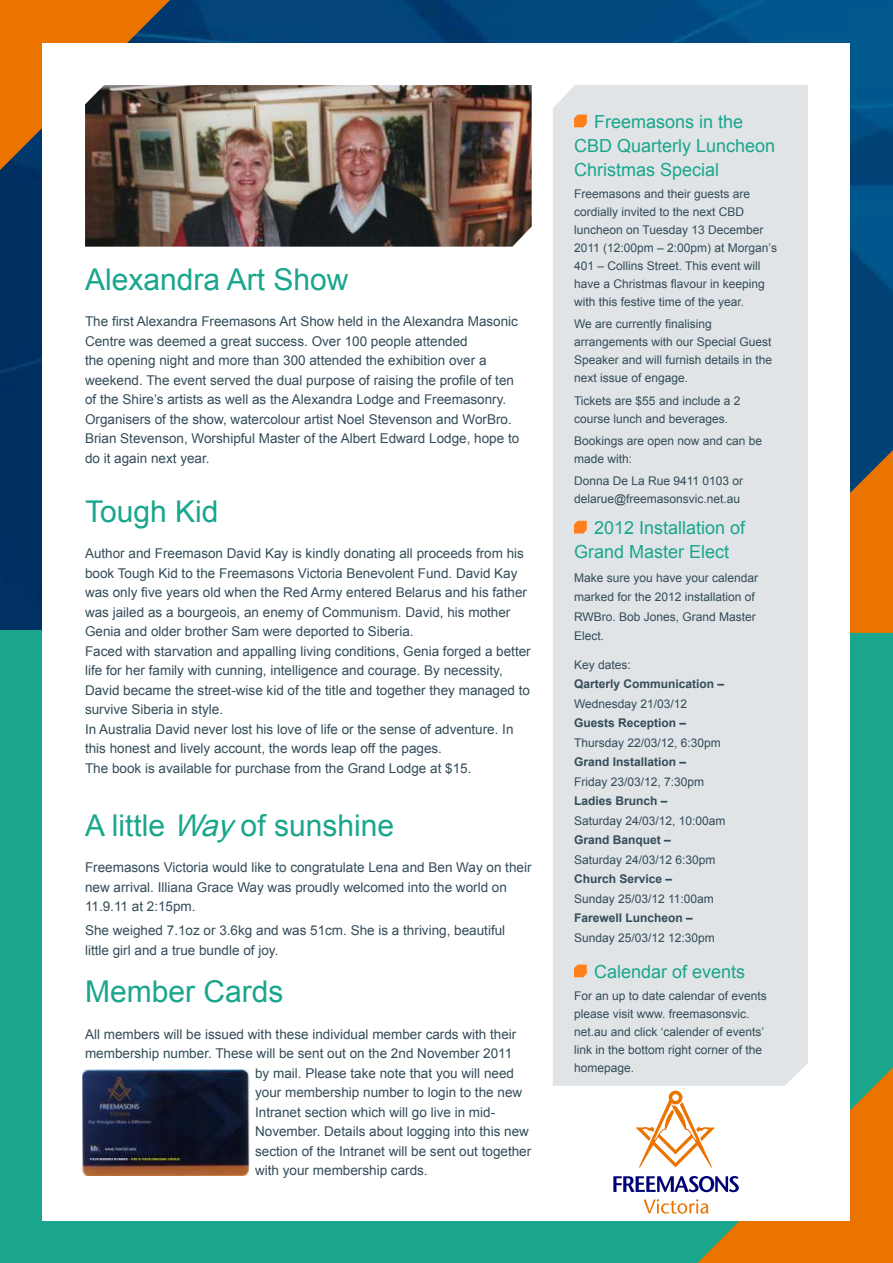
<style>
.page{position:relative;width:893px;height:1263px;background:#fff}
.page>*{position:absolute;margin:0;border:0;box-sizing:border-box;transform-origin:0 0}
.t1{font:30px "Arial";color:#19a68c}
.t2{font:18px/24px "Arial";color:#19a68c}
.t3{font:13.5px/19.5px "Arial";color:#334c59}
.t4{font:12px/18px "Arial";color:#334c59}
.t5{font:700 12px "Arial";color:#334c59}
.s1{font-style:italic}
</style>
<div class="page">
<img style="left:0;top:0;width:893px;height:631px">
<div style="left:0;top:631px;width:893px;height:632px;background:#19a68c"></div>
<svg style="left:0;top:0;width:170px;height:170px;background:#c96c12"></svg>
<svg style="left:850px;top:450px;width:43px;height:183px;background:#cf6d0d"></svg>
<div style="left:43px;top:43px;width:807px;height:1177px;background:#fff"></div>
<div style="left:553px;top:85px;width:255px;height:1001px;background:#e0e4e6"></div>
<svg style="left:574px;top:521px;width:13px;height:12px"></svg>
<svg style="left:574px;top:115px;width:13px;height:12px"></svg>
<svg style="left:574px;top:964px;width:13px;height:13px"></svg>
<svg style="left:613px;top:1067px;width:280px;height:196px"></svg>
<img style="left:85px;top:85px;width:447px;height:162px">
<img style="left:83px;top:1069px;width:166px;height:106px">
<h1 class="t1" style="left:85px;top:266px;width:265px">Alexandra Art Show</h1>
<p class="t3" style="left:85px;top:312px;width:436px">The first Alexandra Freemasons Art Show held in the Alexandra Masonic Centre was deemed a great success. Over 100 people attended<br>the opening night and more than 300 attended the exhibition over a weekend. The event served the dual purpose of raising the profile of ten of the Shire’s artists as well as the Alexandra Lodge and Freemasonry.<br>Organisers of the show, watercolour artist Noel Stevenson and WorBro.<br>Brian Stevenson, Worshipful Master of the Albert Edward Lodge, hope to do it again next year.</p>
<h1 class="t1" style="left:85px;top:498px;width:135px">Tough Kid</h1>
<p class="t3" style="left:85px;top:545px;width:447px">Author and Freemason David Kay is kindly donating all proceeds from his book Tough Kid to the Freemasons Victoria Benevolent Fund. David Kay was only five years old when the Red Army entered Belarus and his father was jailed as a bourgeois, an enemy of Communism. David, his mother Genia and older brother Sam were deported to Siberia.<br>Faced with starvation and appalling living conditions, Genia forged a better life for her family with cunning, intelligence and courage. By necessity, David became the street-wise kid of the title and together they managed to survive Siberia in style.<br>In Australia David never lost his love of life or the sense of adventure. In this honest and lively account, the words leap off the pages.<br>The book is available for purchase from the Grand Lodge at $15.</p>
<h1 class="t1" style="left:85px;top:812px;width:311px">A little <span class="s1">Way</span>of sunshine</h1>
<p class="t3" style="left:85px;top:859px;width:448px">Freemasons Victoria would like to congratulate Lena and Ben Way on their new arrival. Illiana Grace Way was proudly welcomed into the world on<br>11.9.11 at 2:15pm.</p>
<p class="t3" style="left:85px;top:921px;width:422px">She weighed 7.1oz or 3.6kg and was 51cm. She is a thriving, beautiful little girl and a true bundle of joy.</p>
<h1 class="t1" style="left:85px;top:979px;width:200px">Member Cards</h1>
<p class="t3" style="left:85px;top:1025px;width:433px">All members will be issued with these individual member cards with their</p>
<p class="t3" style="left:85px;top:1045px;width:429px">membership number. These will be sent out on the 2nd November 2011</p>
<p class="t3" style="left:255px;top:1064px;width:260px">by mail. Please take note that you will need</p>
<p class="t3" style="left:255px;top:1084px;width:269px">your membership number to login to the new</p>
<p class="t3" style="left:255px;top:1103px;width:242px">Intranet section which will go live in mid-</p>
<p class="t3" style="left:255px;top:1123px;width:275px">November. Details about logging into this new</p>
<p class="t3" style="left:255px;top:1142px;width:278px">section of the Intranet will be sent out together</p>
<p class="t3" style="left:255px;top:1162px;width:174px">with your membership cards.</p>
<h2 class="t2" style="left:574px;top:111px;width:203px;text-indent:20px">Freemasons in the<br>CBD Quarterly Luncheon<br>Christmas Special</h2>
<p class="t4" style="left:574px;top:186px;width:205px">Freemasons and their guests are cordially invited to the next CBD luncheon on Tuesday 13 December 2011 (12:00pm – 2:00pm) at Morgan’s 401 – Collins Street. This event will have a Christmas flavour in keeping with this festive time of the year.</p>
<p class="t4" style="left:574px;top:315px;width:200px">We are currently finalising arrangements with our Special Guest<br>Speaker and will furnish details in the next issue of engage.</p>
<p class="t4" style="left:574px;top:392px;width:168px">Tickets are $55 and include a 2 course lunch and beverages.</p>
<p class="t4" style="left:574px;top:432px;width:190px">Bookings are open now and can be made with:</p>
<p class="t4" style="left:574px;top:472px;width:171px">Donna De La Rue 9411 0103 or delarue@freemasonsvic.net.au</p>
<h2 class="t2" style="left:574px;top:517px;width:173px;text-indent:20px">2012 Installation of<br>Grand Master Elect</h2>
<p class="t4" style="left:574px;top:569px;width:186px;line-height:19.5px">Make sure you have your calendar marked for the 2012 installation of<br>RWBro. Bob Jones, Grand Master<br>Elect.</p>
<p class="t4" style="left:574px;top:656px;width:58px">Key dates:</p>
<p class="t5" style="left:574px;top:679px;width:152px">Qarterly Communication –</p>
<p class="t4" style="left:574px;top:695px;width:115px">Wednesday 21/03/12</p>
<p class="t5" style="left:574px;top:718px;width:114px">Guests Reception –</p>
<p class="t4" style="left:574px;top:734px;width:148px">Thursday 22/03/12, 6:30pm</p>
<p class="t5" style="left:574px;top:757px;width:114px">Grand Installation –</p>
<p class="t4" style="left:574px;top:773px;width:132px">Friday 23/03/12, 7:30pm</p>
<p class="t5" style="left:574px;top:796px;width:95px">Ladies Brunch –</p>
<p class="t4" style="left:574px;top:812px;width:153px">Saturday 24/03/12, 10:00am</p>
<p class="t5" style="left:574px;top:835px;width:98px">Grand Banquet –</p>
<p class="t4" style="left:574px;top:851px;width:143px">Saturday 24/03/12 6:30pm</p>
<p class="t5" style="left:574px;top:874px;width:100px">Church Service –</p>
<p class="t4" style="left:574px;top:890px;width:141px">Sunday 25/03/12 11:00am</p>
<p class="t5" style="left:574px;top:913px;width:120px">Farewell Luncheon –</p>
<p class="t4" style="left:574px;top:929px;width:142px">Sunday 25/03/12 12:30pm</p>
<h2 class="t2" style="left:594px;top:960px;width:153px">Calendar of events</h2>
<p class="t4" style="left:574px;top:987px;width:194px">For an up to date calendar of events please visit www. freemasonsvic. net.au and click ‘calender of events’ link in the bottom right corner of the homepage.</p>
</div>
